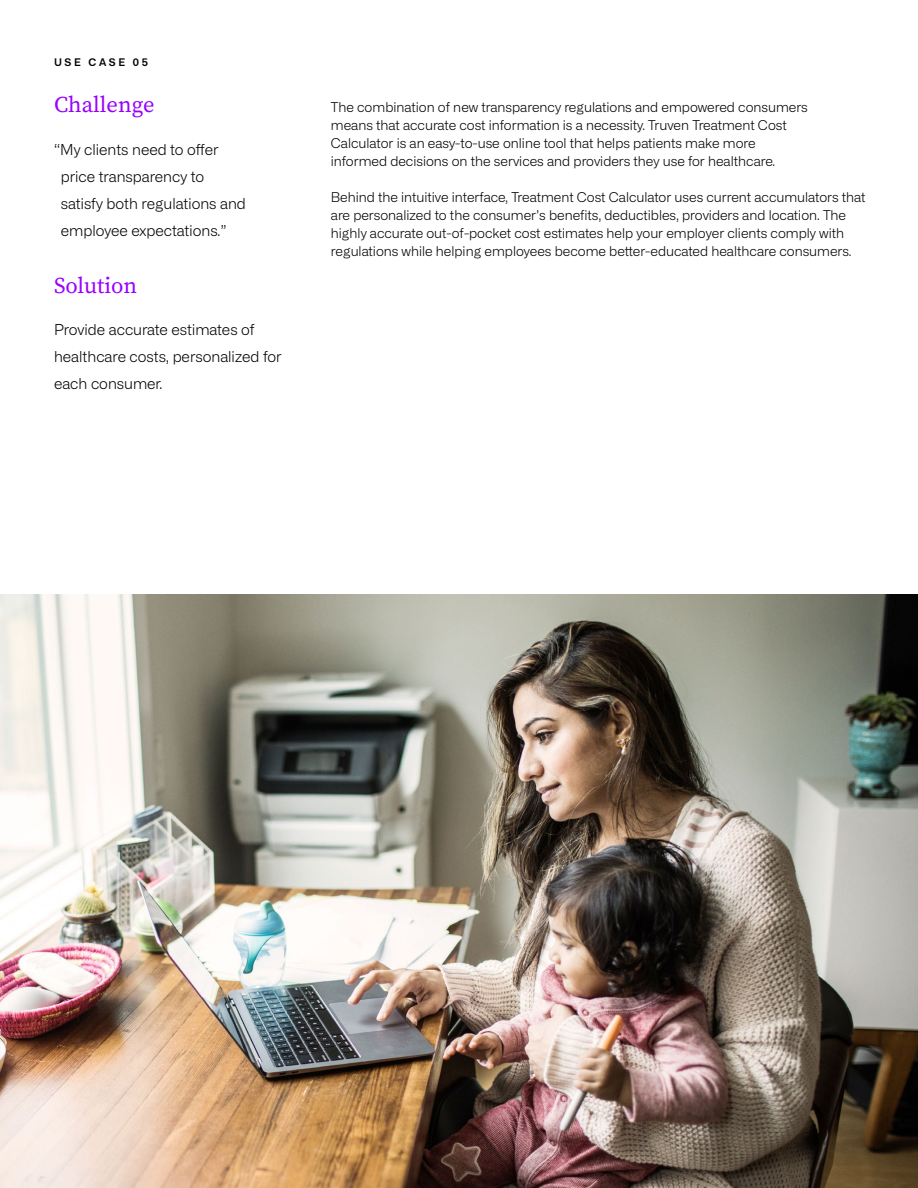
<style>
.page{position:relative;width:918px;height:1188px;background:#fff}
.page>*{position:absolute;margin:0;border:0;box-sizing:border-box;transform-origin:0 0}
.t1{font:22.5px "Source Serif Pro";color:#90f}
.t2{font:300 15px/27px "Alliance No.1";color:#000}
.t3{font:300 13.5px/18px "Alliance No.1";color:#000}
.t4{font:600 10.5px "Alliance No.1";letter-spacing:.25em;color:#000}
</style>
<div class="page">
<img style="left:0;top:594px;width:918px;height:594px">
<p class="t4" style="left:54px;top:55px;width:96px">USE CASE 05</p>
<h1 class="t1" style="left:54px;top:90px;width:102px">Challenge</h1>
<p class="t2" style="left:61px;top:136px;width:187px;text-indent:-7px">“My clients need to offer price transparency to satisfy both regulations and employee expectations.”</p>
<h1 class="t1" style="left:54px;top:270px;width:85px">Solution</h1>
<p class="t2" style="left:54px;top:316px;width:229px">Provide accurate estimates of healthcare costs, personalized for each consumer.</p>
<p class="t3" style="left:331px;top:98px;width:478px">The combination of new transparency regulations and empowered consumers means that accurate cost information is a necessity. Truven Treatment Cost Calculator is an easy-to-use online tool that helps patients make more informed decisions on the services and providers they use for healthcare.</p>
<p class="t3" style="left:331px;top:188px;width:536px">Behind the intuitive interface, Treatment Cost Calculator uses current accumulators that are personalized to the consumer’s benefits, deductibles, providers and location. The highly accurate out-of-pocket cost estimates help your employer clients comply with regulations while helping employees become better-educated healthcare consumers.</p>
</div>
